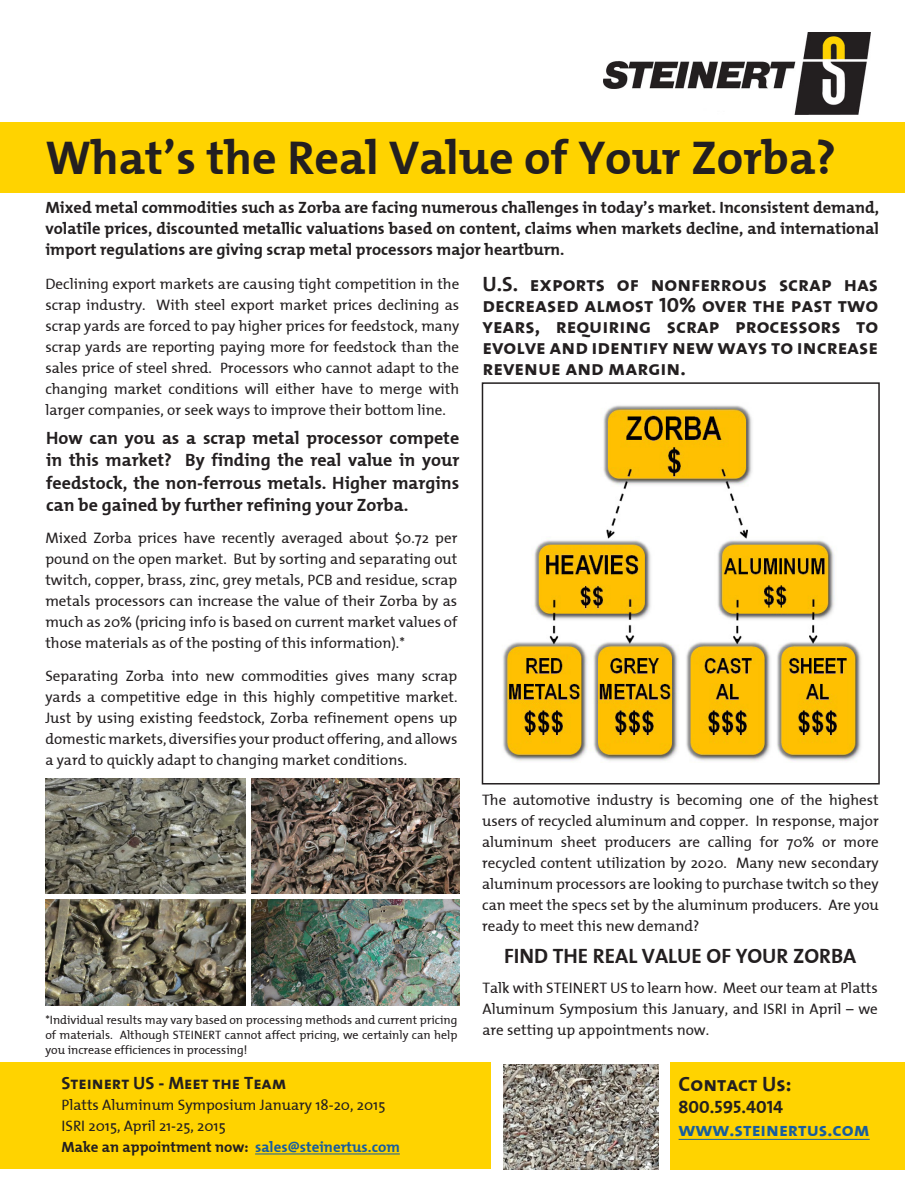
<style>
.page{position:relative;width:905px;height:1202px;background:#fff}
.page>*{position:absolute;margin:0;border:0;box-sizing:border-box;transform-origin:0 0}
.t1{font:700 48px "The Mix";color:#231f20}
.t2{font:21px/21px "The Mix Bold Caps";color:#231f20;text-align:justify}
.t3{font:700 21px "The Mix";color:#231f20}
.t4{font:19.5px "The Mix Bold Caps";color:#175d9e}
.t5{font:700 18px/22.5px "The Mix";color:#231f20;text-align:justify}
.t6{font:18px "The Mix Bold Caps";color:#231f20}
.t7{font:700 16.5px/21px "The Mix";color:#231f20;text-align:justify}
.t8{font:15px/21px "The Mix";color:#231f20;text-align:justify}
.t9{font:700 15px "The Mix";color:#231f20}
.t10{font:12px/15px "The Mix";color:#231f20;text-align:justify}
.s1{color:#175d9e}
</style>
<div class="page">
<div style="left:1px;top:122px;width:903px;height:71px;background:#ffd300"></div>
<img style="left:603px;top:33px;width:267px;height:82px">
<img style="left:502px;top:405px;width:359px;height:357px">
<div style="left:481px;top:382px;width:398px;height:402px;border:2px solid #231f20"></div>
<div style="left:1px;top:1062px;width:490px;height:106px;background:#ffd300"></div>
<div style="left:670px;top:1062px;width:234px;height:107px;background:#ffd300"></div>
<hr style="left:255px;top:1153px;width:145px;height:1px;background:#175d9e">
<hr style="left:678px;top:1139px;width:191px;height:1px;background:#175d9e">
<img style="left:45px;top:778px;width:201px;height:115px">
<img style="left:251px;top:778px;width:208px;height:115px">
<img style="left:45px;top:899px;width:201px;height:106px">
<img style="left:252px;top:899px;width:207px;height:106px">
<img style="left:503px;top:1064px;width:155px;height:105px">
<p class="t1" style="left:45px;top:118px;width:792px">What’s the Real Value of Your Zorba?</p>
<p class="t7" style="left:45px;top:196px;width:835px">Mixed metal commodities such as Zorba are facing numerous challenges in today’s market. Inconsistent demand, volatile prices, discounted metallic valuations based on content, claims when markets decline, and international import regulations are giving scrap metal processors major heartburn.</p>
<p class="t8" style="left:45px;top:273px;width:415px">Declining export markets are causing tight competition in the scrap industry. With steel export market prices declining as scrap yards are forced to pay higher prices for feedstock, many scrap yards are reporting paying more for feedstock than the sales price of steel shred. Processors who cannot adapt to the changing market conditions will either have to merge with larger companies, or seek ways to improve their bottom line.</p>
<p class="t5" style="left:46px;top:426px;width:414px">How can you as a scrap metal processor compete in this market? By finding the real value in your feedstock, the non-ferrous metals. Higher margins can be gained by further refining your Zorba.</p>
<p class="t8" style="left:45px;top:526px;width:413px">Mixed Zorba prices have recently averaged about $0.72 per pound on the open market. But by sorting and separating out twitch, copper, brass, zinc, grey metals, PCB and residue, scrap metals processors can increase the value of their Zorba by as much as 20% (pricing info is based on current market values of those materials as of the posting of this information).*</p>
<p class="t8" style="left:45px;top:664px;width:413px">Separating Zorba into new commodities gives many scrap yards a competitive edge in this highly competitive market.<br>Just by using existing feedstock, Zorba refinement opens up domestic markets, diversifies your product offering, and allows a yard to quickly adapt to changing market conditions.</p>
<p class="t10" style="left:45px;top:1011px;width:413px">*Individual results may vary based on processing methods and current pricing of materials. Although STEINERT cannot affect pricing, we certainly can help you increase efficiences in processing!</p>
<p class="t6" style="left:62px;top:1067px;width:226px">Steinert US - Meet the Team</p>
<p class="t8" style="left:62px;top:1093px;width:325px">Platts Aluminum Symposium January 18-20, 2015</p>
<p class="t8" style="left:62px;top:1114px;width:166px">ISRI 2015, April 21-25, 2015</p>
<p class="t9" style="left:62px;top:1134px;width:340px">Make an appointment now: <span class="s1">sales@steinertus.com</span></p>
<p class="t2" style="left:482px;top:273px;width:397px">U.S. exports of nonferrous scrap has decreased almost 10% over the past two years, requiring scrap processors to evolve and identify new ways to increase revenue and margin.</p>
<p class="t8" style="left:482px;top:789px;width:398px">The automotive industry is becoming one of the highest users of recycled aluminum and copper. In response, major aluminum sheet producers are calling for 70% or more recycled content utilization by 2020. Many new secondary aluminum processors are looking to purchase twitch so they can meet the specs set by the aluminum producers. Are you ready to meet this new demand?</p>
<p class="t3" style="left:504px;top:938px;width:354px">FIND THE REAL VALUE OF YOUR ZORBA</p>
<p class="t8" style="left:482px;top:977px;width:397px">Talk with STEINERT US to learn how. Meet our team at Platts Aluminum Symposium this January, and ISRI in April – we are setting up appointments now.</p>
<p class="t2" style="left:678px;top:1073px;width:114px">Contact Us:</p>
<p class="t6" style="left:678px;top:1091px;width:106px">800.595.4014</p>
<p class="t4" style="left:678px;top:1113px;width:193px">www.steinertus.com</p>
</div>
